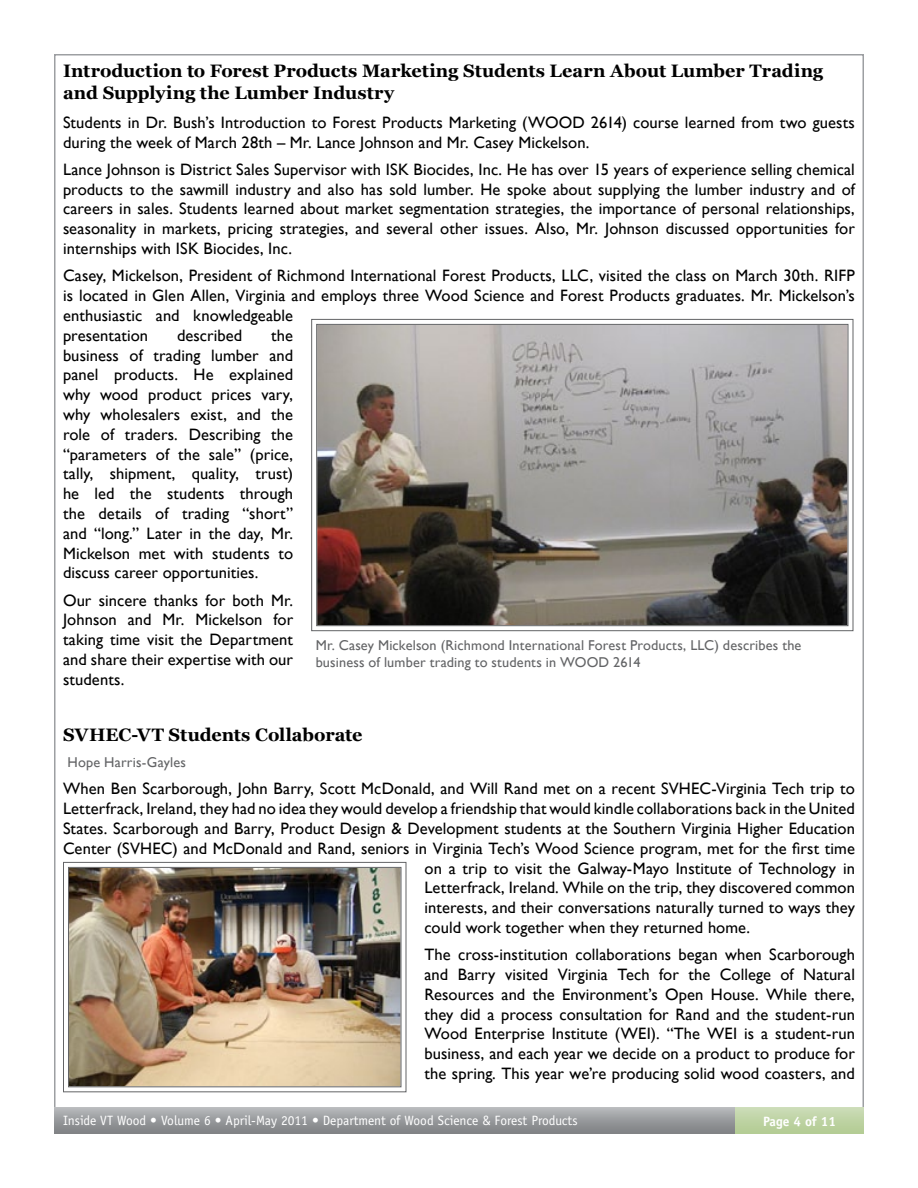
<style>
.page{position:relative;width:918px;height:1188px;background:#fff}
.page>*{position:absolute;margin:0;border:0;box-sizing:border-box;transform-origin:0 0}
.t1{font:700 18px/21.6px "Georgia";color:#000}
.t2{font:16.5px/19.8px "Gill Sans";letter-spacing:.005em;color:#000;text-align:justify}
.t3{font:14.25px/17.1px "Gill Sans";letter-spacing:.01em;color:#636466}
.t4{font:13.5px "Officina Sans";color:#fff}
.t5{font:700 13.5px "Officina Sans";color:#fff}
</style>
<div class="page">
<svg style="left:311px;top:318px;width:543px;height:314px;background:#8a8581"></svg>
<div style="left:316px;top:324px;width:533px;height:302px;border:1px solid #636466"></div>
<img style="left:63px;top:861px;width:344px;height:232px">
<div style="left:68px;top:867px;width:334px;height:220px;border:1px solid #636466"></div>
<svg style="left:54px;top:1107px;width:681px;height:27px;background:#999b9e"></svg>
<svg style="left:735px;top:1107px;width:129px;height:27px;background:#bfd3a4"></svg>
<p class="t1" style="left:63px;top:60px;width:762px">Introduction to Forest Products Marketing Students Learn About Lumber Trading and Supplying the Lumber Industry</p>
<p class="t2" style="left:63px;top:112px;width:793px">Students in Dr. Bush’s Introduction to Forest Products Marketing (WOOD 2614) course learned from two guests during the week of March 28th – Mr. Lance Johnson and Mr. Casey Mickelson.</p>
<p class="t2" style="left:63px;top:159px;width:793px">Lance Johnson is District Sales Supervisor with ISK Biocides, Inc. He has over 15 years of experience selling chemical products to the sawmill industry and also has sold lumber. He spoke about supplying the lumber industry and of careers in sales. Students learned about market segmentation strategies, the importance of personal relationships, seasonality in markets, pricing strategies, and several other issues. Also, Mr. Johnson discussed opportunities for internships with ISK Biocides, Inc.</p>
<p class="t2" style="left:63px;top:266px;width:793px;text-align:left">Casey, Mickelson, President of Richmond International Forest Products, LLC, visited the class on March 30th. RIFP is located in Glen Allen, Virginia and employs three Wood Science and Forest Products graduates. Mr. Mickelson’s enthusiastic and knowledgeable<br>presentation</p>
<p class="t2" style="left:63px;top:325px;width:232px;text-indent:208px">the business of trading lumber and panel products. He explained why wood product prices vary, why wholesalers exist, and the role of traders. Describing the “parameters of the sale” (price, tally, shipment, quality, trust) he led the students through the details of trading “short” and “long.” Later in the day, Mr.<br>Mickelson met with students to discuss career opportunities.</p>
<p class="t2" style="left:63px;top:590px;width:232px">Our sincere thanks for both Mr.<br>Johnson and Mr. Mickelson for taking time visit the Department and share their expertise with our students.</p>
<p class="t2" style="left:177px;top:325px;width:67px">described</p>
<p class="t3" style="left:316px;top:637px;width:487px">Mr. Casey Mickelson (Richmond International Forest Products, LLC) describes the business of lumber trading to students in WOOD 2614</p>
<p class="t1" style="left:63px;top:724px;width:301px">SVHEC-VT Students Collaborate</p>
<p class="t3" style="left:68px;top:754px;width:120px">Hope Harris-Gayles</p>
<p class="t2" style="left:63px;top:779px;width:794px">When Ben Scarborough, John Barry, Scott McDonald, and Will Rand met on a recent SVHEC-Virginia Tech trip to</p>
<p class="t2" style="left:63px;top:799px;width:793px">Letterfrack, Ireland, they had no idea they would develop a friendship that would kindle collaborations back in the United</p>
<p class="t2" style="left:63px;top:818px;width:793px">States. Scarborough and Barry, Product Design &amp; Development students at the Southern Virginia Higher Education</p>
<p class="t2" style="left:63px;top:838px;width:793px">Center (SVHEC) and McDonald and Rand, seniors in Virginia Tech’s Wood Science program, met for the first time</p>
<p class="t2" style="left:424px;top:858px;width:432px">on a trip to visit the Galway-Mayo Institute of Technology in</p>
<p class="t2" style="left:424px;top:878px;width:432px">Letterfrack, Ireland. While on the trip, they discovered common</p>
<p class="t2" style="left:424px;top:898px;width:432px">interests, and their conversations naturally turned to ways they</p>
<p class="t2" style="left:424px;top:917px;width:327px">could work together when they returned home.</p>
<p class="t2" style="left:424px;top:945px;width:432px">The cross-institution collaborations began when Scarborough and Barry visited Virginia Tech for the College of Natural Resources and the Environment’s Open House. While there, they did a process consultation for Rand and the student-run Wood Enterprise Institute (WEI). “The WEI is a student-run business, and each year we decide on a product to produce for the spring. This year we’re producing solid wood coasters, and</p>
<p class="t4" style="left:63px;top:1113px;width:516px">Inside VT Wood • Volume 6 • April-May 2011 • Department of Wood Science &amp; Forest Products</p>
<p class="t5" style="left:763px;top:1113px;width:74px">Page 4 of 11</p>
</div>
